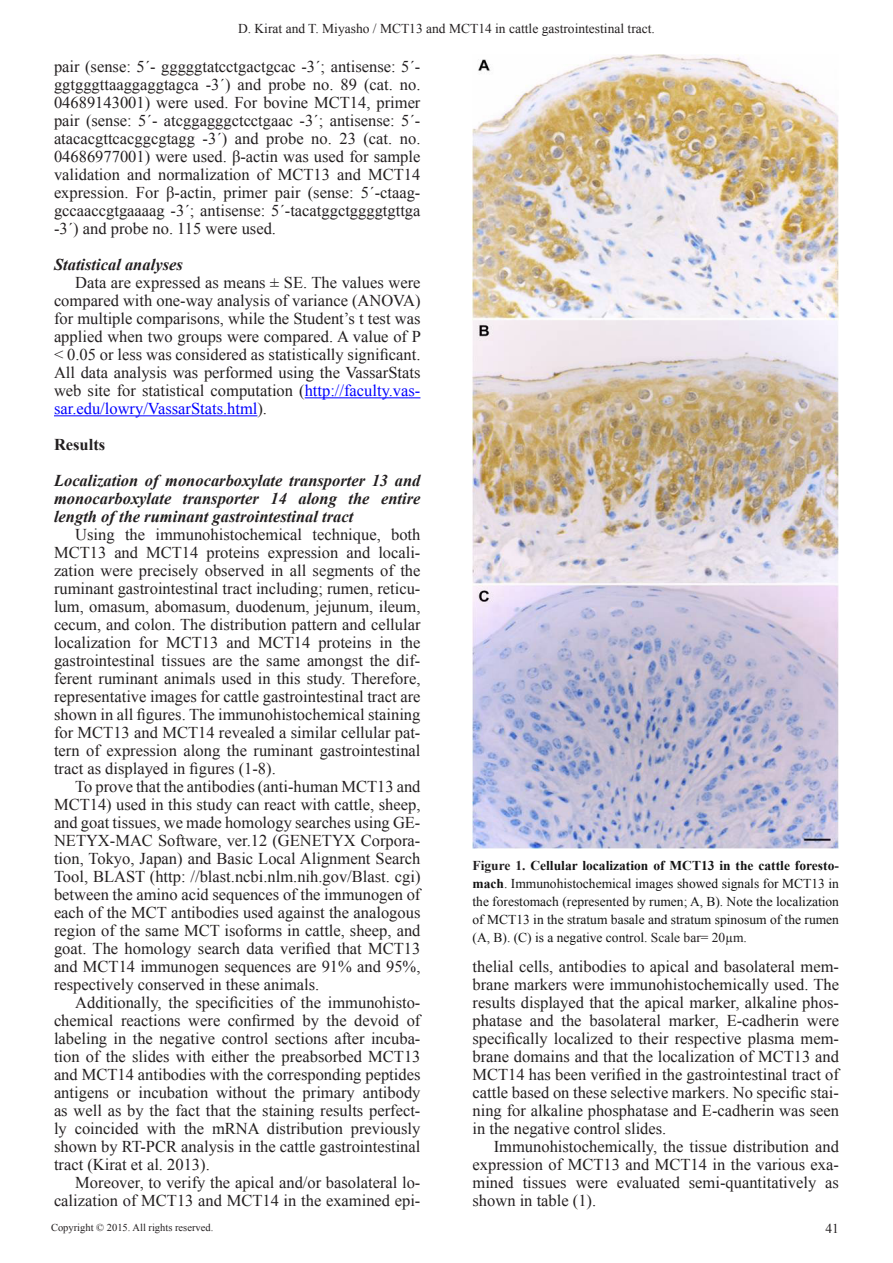
<style>
.page{position:relative;width:893px;height:1263px;background:#fff}
.page>*{position:absolute;margin:0;border:0;box-sizing:border-box;transform-origin:0 0}
.t1{font:16.5px/18px "Times New Roman";color:#231f20;text-align:justify}
.t2{font:italic 700 16.5px/18px "Times New Roman";color:#231f20;text-align:justify}
.t3{font:700 16.5px "Times New Roman";color:#231f20}
.t4{font:13.5px/18px "Times New Roman";color:#131313;text-align:justify}
.t5{font:13.5px "Times New Roman";color:#231f20}
.t6{font:10.5px "Times New Roman";color:#231f20}
.s1{color:#00f}
.s2{font-weight:700;color:#231f20}
.s3{font-weight:700}
.s4{color:#231f20}
</style>
<div class="page">
<hr style="left:305px;top:397px;width:115px;height:1px;background:#00f">
<hr style="left:54px;top:415px;width:203px;height:1px;background:#00f">
<img style="left:472px;top:54px;width:367px;height:794px">
<p class="t5" style="left:238px;top:19px;width:418px">D. Kirat and T. Miyasho / MCT13 and MCT14 in cattle gastrointestinal tract.</p>
<p class="t1" style="left:54px;top:57px;width:368px">pair (sense: 5´- gggggtatcctgactgcac -3´; antisense: 5´- ggtgggttaaggaggtagca -3´) and probe no. 89 (cat. no.<br>04689143001) were used. For bovine MCT14, primer pair (sense: 5´- atcggagggctcctgaac -3´; antisense: 5´- atacacgttcacggcgtagg -3´) and probe no. 23 (cat. no.<br>04686977001) were used. β-actin was used for sample validation and normalization of MCT13 and MCT14 expression. For β-actin, primer pair (sense: 5´-ctaag&shy;gccaaccgtgaaaag -3´; antisense: 5´-tacatggctggggtgttga -3´) and probe no. 115 were used.</p>
<p class="t2" style="left:54px;top:255px;width:130px">Statistical analyses</p>
<p class="t1" style="left:54px;top:273px;width:369px;text-indent:21px">Data are expressed as means ± SE. The values were compared with one-way analysis of variance (ANOVA) for multiple comparisons, while the Student’s t test was applied when two groups were compared. A value of P &lt; 0.05 or less was considered as statistically significant.<br>All data analysis was performed using the VassarStats web site for statistical computation (<span class="s1">http://faculty.vas&shy;sar.edu/lowry/VassarStats.html</span>).</p>
<p class="t3" style="left:54px;top:433px;width:53px">Results</p>
<p class="t2" style="left:54px;top:471px;width:368px">Localization of monocarboxylate transporter 13 and monocarboxylate transporter 14 along the entire length of the ruminant gastrointestinal tract</p>
<p class="t1" style="left:54px;top:525px;width:368px;text-indent:21px">Using the immunohistochemical technique, both MCT13 and MCT14 proteins expression and locali&shy;zation were precisely observed in all segments of the ruminant gastrointestinal tract including; rumen, reticu&shy;lum, omasum, abomasum, duodenum, jejunum, ileum, cecum, and colon. The distribution pattern and cellular localization for MCT13 and MCT14 proteins in the gastrointestinal tissues are the same amongst the dif&shy;ferent ruminant animals used in this study. Therefore, representative images for cattle gastrointestinal tract are shown in all figures. The immunohistochemical staining for MCT13 and MCT14 revealed a similar cellular pat&shy;tern of expression along the ruminant gastrointestinal tract as displayed in figures (1-8).</p>
<p class="t1" style="left:54px;top:777px;width:368px;text-indent:21px">To prove that the antibodies (anti-human MCT13 and MCT14) used in this study can react with cattle, sheep, and goat tissues, we made homology searches using GE-NETYX-MAC Software, ver.12 (GENETYX Corpora&shy;tion, Tokyo, Japan) and Basic Local Alignment Search Tool, BLAST (http: //blast.ncbi.nlm.nih.gov/Blast. cgi) between the amino acid sequences of the immunogen of each of the MCT antibodies used against the analogous region of the same MCT isoforms in cattle, sheep, and goat. The homology search data verified that MCT13 and MCT14 immunogen sequences are 91% and 95%, respectively conserved in these animals.</p>
<p class="t1" style="left:54px;top:993px;width:368px;text-indent:21px">Additionally, the specificities of the immunohisto&shy;chemical reactions were confirmed by the devoid of labeling in the negative control sections after incuba&shy;tion of the slides with either the preabsorbed MCT13 and MCT14 antibodies with the corresponding peptides antigens or incubation without the primary antibody as well as by the fact that the staining results perfect&shy;ly coincided with the mRNA distribution previously shown by RT-PCR analysis in the cattle gastrointestinal tract (Kirat et al. 2013).</p>
<p class="t1" style="left:54px;top:1173px;width:368px;text-align:right">Moreover, to verify the apical and/or basolateral lo&shy;calization of MCT13 and MCT14 in the examined epi-</p>
<p class="t4" style="left:472px;top:856px;width:368px"><span class="s2">Figure 1.</span> <span class="s3">Cellular localization of MCT13 in the cattle foresto&shy;mach</span>. Immunohistochemical images showed signals for MCT13 in the forestomach (represented by rumen; A, B). Note the localization of MCT13 in the stratum basale and stratum spinosum of the rumen (A, B). (C) is a negative control. <span class="s4">Scale bar= 20µm.</span></p>
<p class="t1" style="left:472px;top:957px;width:368px">thelial cells, antibodies to apical and basolateral mem&shy;brane markers were immunohistochemically used. The results displayed that the apical marker, alkaline phos&shy;phatase and the basolateral marker, E-cadherin were specifically localized to their respective plasma mem&shy;brane domains and that the localization of MCT13 and MCT14 has been verified in the gastrointestinal tract of cattle based on these selective markers. No specific stai&shy;ning for alkaline phosphatase and E-cadherin was seen in the negative control slides.</p>
<p class="t1" style="left:472px;top:1137px;width:368px;text-indent:21px">Immunohistochemically, the tissue distribution and expression of MCT13 and MCT14 in the various exa&shy;mined tissues were evaluated semi-quantitatively as shown in table (1).</p>
<p class="t6" style="left:51px;top:1220px;width:164px">Copyright © 2015. All rights reserved.</p>
<p class="t5" style="left:825px;top:1219px;width:15px">41</p>
</div>
